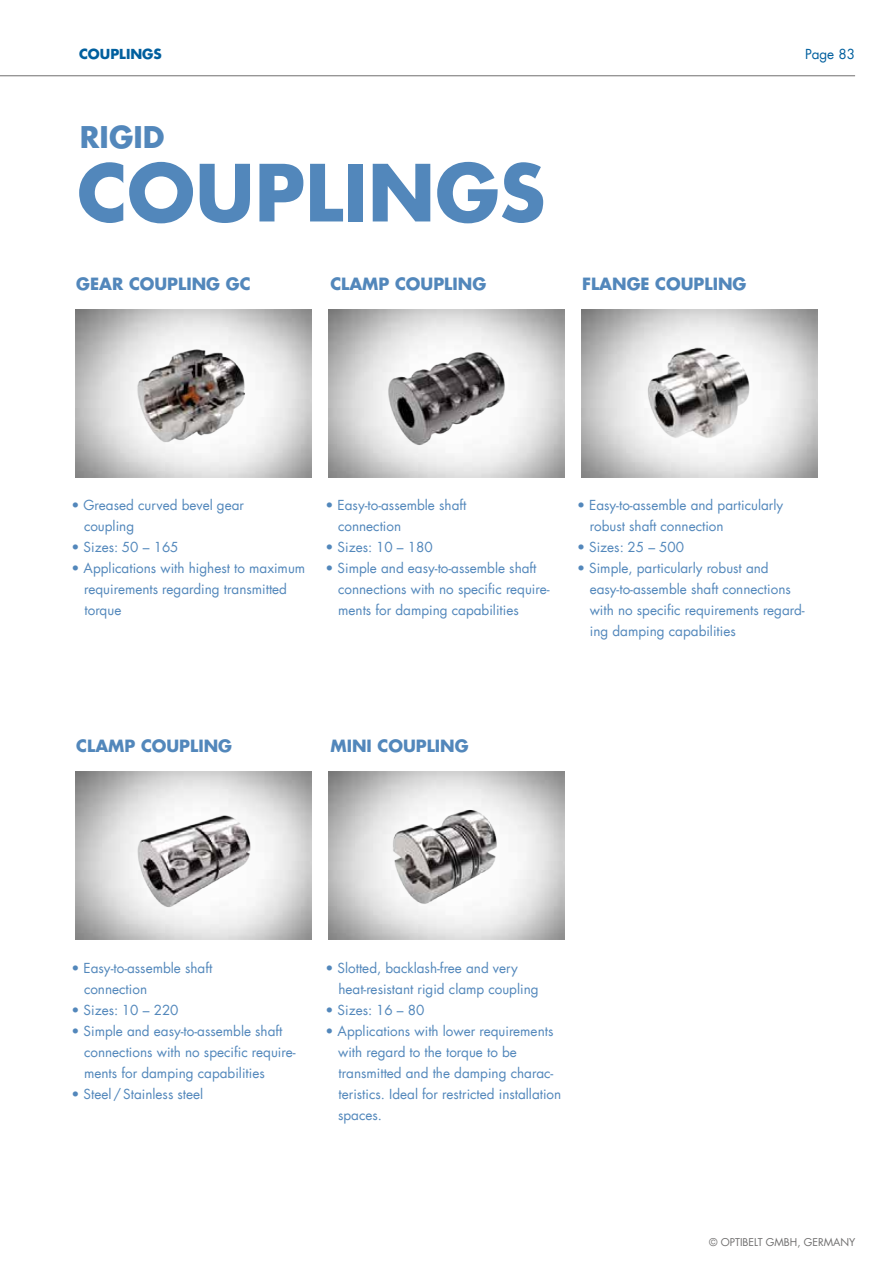
<style>
.page{position:relative;width:893px;height:1263px;background:#fff}
.page>*{position:absolute;margin:0;border:0;box-sizing:border-box;transform-origin:0 0}
.Headline_26{font:700 76.5px "Futura Com";color:#5287bb}
.TAB-Kopf_weiss{font:700 29.25px "Futura Com";color:#5287bb}
._04_MASTER_Fließtext_blau{font:700 16.5px "Futura Com";color:#5287bb}
.Fliesstext_Vorteile_Eigenschaften{font:13.5px/21px "Futura Com";color:#5287bb}
.t1{font:700 13.5px "Futura Com";color:#005f9e}
.t2{font:13.5px "Futura Com";color:#005f9e}
.t3{font:10.5px "Futura Com";color:#706f6f}
</style>
<div class="page">
<hr style="left:0;top:75px;width:855px;height:1px;background:#706f6f">
<img style="left:109px;top:324px;width:170px;height:140px">
<img style="left:641px;top:334px;width:117px;height:120px">
<img style="left:370px;top:330px;width:153px;height:127px">
<img style="left:126px;top:789px;width:136px;height:133px">
<img style="left:379px;top:803px;width:135px;height:106px">
<p class="t1" style="left:79px;top:43px;width:84px">COUPLINGS</p>
<p class="TAB-Kopf_weiss" style="left:80px;top:115px;width:86px">RIGID</p>
<p class="Headline_26" style="left:77px;top:134px;width:470px">COUPLINGS</p>
<p class="_04_MASTER_Fließtext_blau" style="left:76px;top:271px;width:176px">GEAR COUPLING GC</p>
<p class="_04_MASTER_Fließtext_blau" style="left:330px;top:271px;width:157px">CLAMP COUPLING</p>
<p class="_04_MASTER_Fließtext_blau" style="left:582px;top:271px;width:166px">FLANGE COUPLING</p>
<p class="t2" style="left:805px;top:45px;width:51px">Page 83</p>
<p class="Fliesstext_Vorteile_Eigenschaften" style="left:71px;top:495px;width:174px">• Greased curved bevel gear</p>
<p class="Fliesstext_Vorteile_Eigenschaften" style="left:84px;top:516px;width:52px">coupling</p>
<p class="Fliesstext_Vorteile_Eigenschaften" style="left:71px;top:537px;width:109px">• Sizes: 50 – 165</p>
<p class="Fliesstext_Vorteile_Eigenschaften" style="left:84px;top:558px;width:223px;text-indent:-13px">• Applications with highest to maximum requirements regarding transmitted torque</p>
<p class="Fliesstext_Vorteile_Eigenschaften" style="left:325px;top:495px;width:142px">• Easy-to-assemble shaft</p>
<p class="Fliesstext_Vorteile_Eigenschaften" style="left:338px;top:516px;width:65px">connection</p>
<p class="Fliesstext_Vorteile_Eigenschaften" style="left:325px;top:537px;width:109px">• Sizes: 10 – 180</p>
<p class="Fliesstext_Vorteile_Eigenschaften" style="left:338px;top:558px;width:213px;text-indent:-13px">• Simple and easy-to-assemble shaft connections with no specific require&shy;ments for damping capabilities</p>
<p class="Fliesstext_Vorteile_Eigenschaften" style="left:590px;top:495px;width:195px;text-indent:-13px">• Easy-to-assemble and particularly robust shaft connection</p>
<p class="Fliesstext_Vorteile_Eigenschaften" style="left:577px;top:537px;width:109px">• Sizes: 25 – 500</p>
<p class="Fliesstext_Vorteile_Eigenschaften" style="left:590px;top:558px;width:217px;text-indent:-13px">• Simple, particularly robust and easy-to-assemble shaft connections with no specific requirements regard&shy;ing damping capabilities</p>
<p class="_04_MASTER_Fließtext_blau" style="left:76px;top:733px;width:157px">CLAMP COUPLING</p>
<p class="_04_MASTER_Fließtext_blau" style="left:330px;top:733px;width:140px">MINI COUPLING</p>
<p class="Fliesstext_Vorteile_Eigenschaften" style="left:71px;top:957px;width:142px">• Easy-to-assemble shaft</p>
<p class="Fliesstext_Vorteile_Eigenschaften" style="left:84px;top:978px;width:65px">connection</p>
<p class="Fliesstext_Vorteile_Eigenschaften" style="left:71px;top:999px;width:109px">• Sizes: 10 – 220</p>
<p class="Fliesstext_Vorteile_Eigenschaften" style="left:84px;top:1020px;width:213px;text-indent:-13px">• Simple and easy-to-assemble shaft connections with no specific require&shy;ments for damping capabilities</p>
<p class="Fliesstext_Vorteile_Eigenschaften" style="left:71px;top:1083px;width:133px">• Steel / Stainless steel</p>
<p class="Fliesstext_Vorteile_Eigenschaften" style="left:338px;top:957px;width:202px;text-indent:-13px">• Slotted, backlash-free and very heat-resistant rigid clamp coupling</p>
<p class="Fliesstext_Vorteile_Eigenschaften" style="left:325px;top:999px;width:100px">• Sizes: 16 – 80</p>
<p class="Fliesstext_Vorteile_Eigenschaften" style="left:338px;top:1020px;width:225px;text-indent:-13px">• Applications with lower requirements with regard to the torque to be transmitted and the damping charac&shy;teristics. Ideal for restricted installation spaces.</p>
<p class="t3" style="left:709px;top:1234px;width:148px">© OPTIBELT GMBH, GERMANY</p>
</div>
